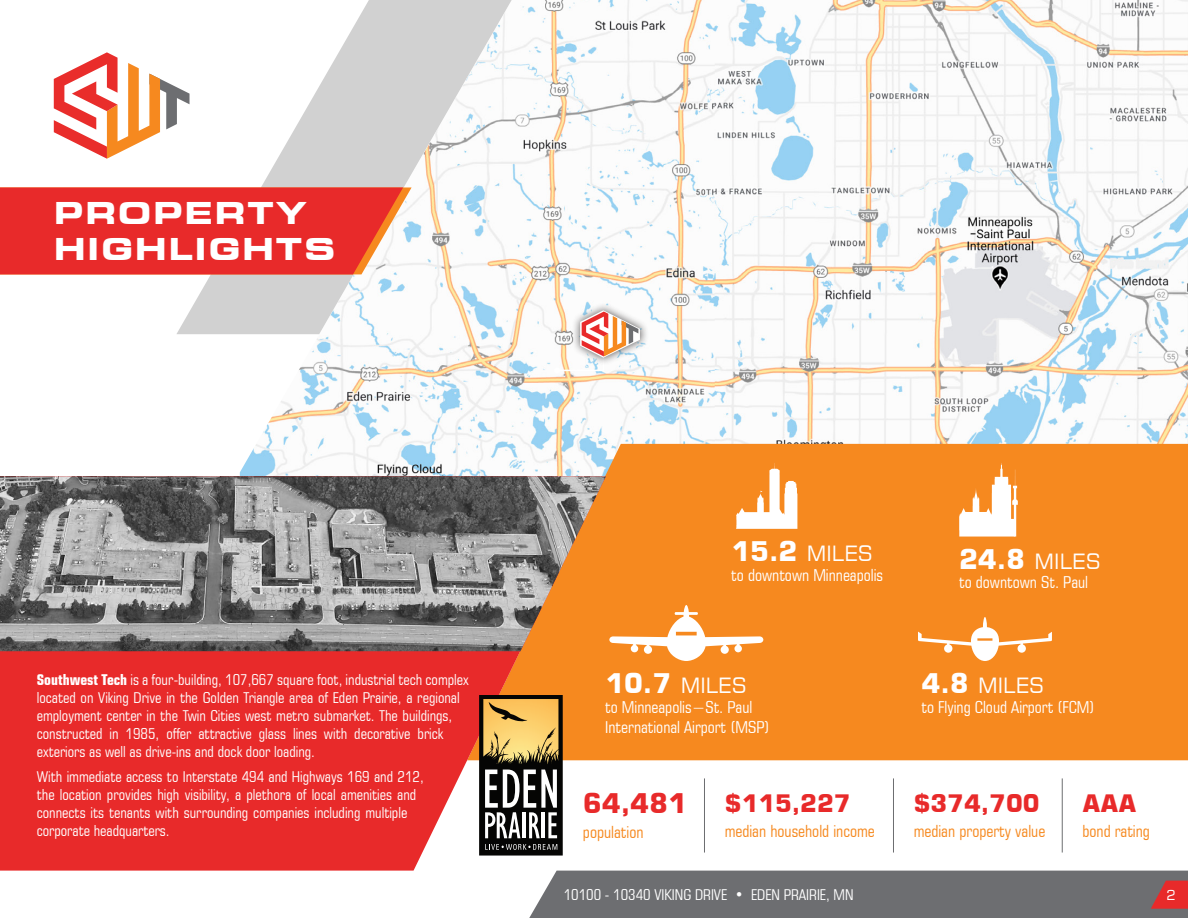
<style>
.page{position:relative;width:1188px;height:918px;background:#fff}
.page>*{position:absolute;margin:0;border:0;box-sizing:border-box;transform-origin:0 0}
.t1{font:700 expanded 30px/36px "Square 721 BT";letter-spacing:.07em;color:#fff}
.t2{font:700 27px "Square 721 BT";color:#e82a2a}
.t3{font:700 24px "Square 721 BT";color:#e82a2a}
.t4{font:21px "Square 721 BT";color:#fff}
.t5{font:condensed 16.5px/19.8px "Square 721 BT";color:#fff}
.t6{font:condensed 16.5px "Square 721 BT";color:#f6891f}
.t7{font:condensed 15px/18px "Square 721 BT";color:#fff}
.t8{font:13.5px "Square 721 BT";color:#fff}
.s1{font-weight:700}
.s2{font-weight:700;font-size:27px}
</style>
<div class="page">
<img style="left:240px;top:0;width:948px;height:476px">
<svg style="left:176px;top:0;width:364px;height:334px"></svg>
<svg style="left:0;top:187px;width:412px;height:87px;background:#e93836"></svg>
<div style="left:467px;top:444px;width:721px;height:316px;background:#f6891f"></div>
<svg style="left:0;top:651px;width:605px;height:220px;background:#ea423b"></svg>
<img style="left:0;top:476px;width:606px;height:175px">
<svg style="left:736px;top:463px;width:61px;height:66px"></svg>
<svg style="left:959px;top:463px;width:59px;height:74px"></svg>
<div style="left:572px;top:302px;width:77px;height:64px;background:#231f20;opacity:.75"></div>
<svg style="left:554px;top:310px;width:86px;height:63px"></svg>
<svg style="left:918px;top:617px;width:134px;height:44px"></svg>
<svg style="left:609px;top:605px;width:154px;height:56px"></svg>
<hr style="left:704px;top:778px;width:1px;height:75px;background:#6d6e71">
<hr style="left:893px;top:778px;width:1px;height:75px;background:#6d6e71">
<hr style="left:1062px;top:778px;width:1px;height:75px;background:#6d6e71">
<svg style="left:479px;top:695px;width:84px;height:161px;background:#7e7052"></svg>
<svg style="left:54px;top:52px;width:136px;height:107px"></svg>
<div style="left:529px;top:871px;width:659px;height:47px;background:#6d6e71"></div>
<h1 class="t1" style="left:54px;top:198px;width:283px">PROPERTY<br>HIGHLIGHTS</h1>
<p class="t7" style="left:37px;top:672px;width:434px"><span class="s1">Southwest Tech</span> is a four-building, 107,667 square foot, industrial tech complex located on Viking Drive in the Golden Triangle area of Eden Prairie, a regional employment center in the Twin Cities west metro submarket. The buildings, constructed in 1985, offer attractive glass lines with decorative brick exteriors as well as drive-ins and dock door loading.</p>
<p class="t7" style="left:37px;top:768px;width:389px">With immediate access to Interstate 494 and Highways 169 and 212, the location provides high visibility, a plethora of local amenities and connects its tenants with surrounding companies including multiple corporate headquarters.</p>
<h3 class="t4" style="left:731px;top:545px;width:143px"><span class="s2">15.2</span> MILES</h3>
<p class="t5" style="left:731px;top:566px;width:153px">to downtown Minneapolis</p>
<h3 class="t4" style="left:959px;top:553px;width:143px"><span class="s2">24.8</span> MILES</h3>
<p class="t5" style="left:959px;top:574px;width:131px">to downtown St. Paul</p>
<h3 class="t4" style="left:605px;top:677px;width:143px"><span class="s2">10.7</span> MILES</h3>
<p class="t5" style="left:605px;top:697px;width:166px">to Minneapolis−St. Paul<br>International Airport (MSP)</p>
<h2 class="t2" style="left:583px;top:792px;width:105px">64,481</h2>
<p class="t6" style="left:583px;top:825px;width:62px">population</p>
<h3 class="t3" style="left:725px;top:793px;width:127px">$115,227</h3>
<p class="t6" style="left:725px;top:824px;width:152px">median household income</p>
<h3 class="t4" style="left:921px;top:677px;width:124px"><span class="s2">4.8</span> MILES</h3>
<p class="t5" style="left:921px;top:698px;width:175px">to Flying Cloud Airport (FCM)</p>
<h3 class="t3" style="left:914px;top:793px;width:127px">$374,700</h3>
<p class="t6" style="left:914px;top:824px;width:133px">median property value</p>
<h3 class="t3" style="left:1082px;top:793px;width:55px">AAA</h3>
<p class="t6" style="left:1082px;top:824px;width:69px">bond rating</p>
<p class="t7" style="left:564px;top:887px;width:291px">10100 - 10340 VIKING DRIVE • EDEN PRAIRIE, MN</p>
<p class="t8" style="left:1167px;top:889px;width:11px">2</p>
</div>
